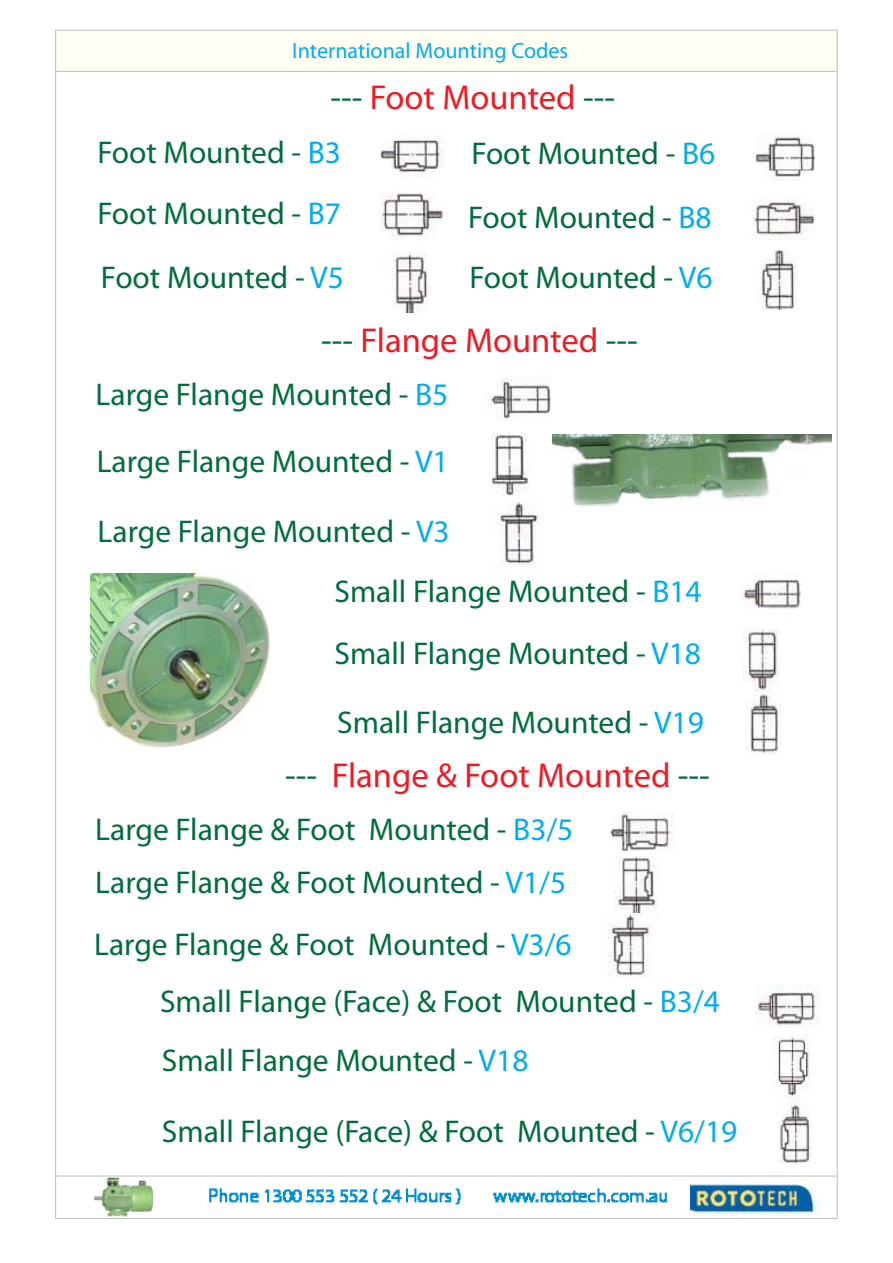
<style>
.page{position:relative;width:893px;height:1263px;background:#fff}
.page>*{position:absolute;margin:0;border:0;box-sizing:border-box;transform-origin:0 0}
.t1{font:34.65px "Myriad Pro";color:#ed1c24}
.t2{font:31.5px/58.1px "Myriad Pro";color:#006e3a}
.t3{font:22.05px "Myriad Pro";color:#00adef}
.s1{color:#006e3a}
.s2{color:#00adef}
</style>
<div class="page">
<div style="left:56px;top:30px;width:781px;height:41px;background:#fffef2"></div>
<hr style="left:55px;top:30px;width:783px;height:1px;background:#bcbdbf">
<hr style="left:55px;top:31px;width:1px;height:40px;background:#bcbdbf">
<hr style="left:837px;top:31px;width:1px;height:40px;background:#bcbdbf">
<hr style="left:55px;top:71px;width:783px;height:1px;background:#bcbdbf">
<hr style="left:55px;top:72px;width:1px;height:1103px;background:#bcbdbf">
<hr style="left:837px;top:72px;width:1px;height:1103px;background:#bcbdbf">
<hr style="left:55px;top:1175px;width:783px;height:1px;background:#bcbdbf">
<hr style="left:55px;top:1176px;width:1px;height:42px;background:#bcbdbf">
<hr style="left:837px;top:1176px;width:1px;height:42px;background:#bcbdbf">
<hr style="left:55px;top:1218px;width:783px;height:1px;background:#bcbdbf">
<img style="left:690px;top:1177px;width:126px;height:40px">
<img style="left:209px;top:1188px;width:458px;height:17px">
<img style="left:84px;top:1175px;width:81px;height:42px">
<img style="left:380px;top:139px;width:64px;height:38px">
<img style="left:380px;top:193px;width:64px;height:46px">
<img style="left:392px;top:252px;width:36px;height:61px">
<img style="left:755px;top:133px;width:59px;height:47px">
<img style="left:753px;top:202px;width:61px;height:38px">
<img style="left:761px;top:250px;width:36px;height:60px">
<img style="left:610px;top:812px;width:64px;height:39px">
<img style="left:614px;top:856px;width:44px;height:57px">
<img style="left:607px;top:914px;width:45px;height:64px">
<img style="left:757px;top:990px;width:62px;height:37px">
<img style="left:774px;top:1035px;width:36px;height:64px">
<img style="left:778px;top:1101px;width:33px;height:62px">
<img style="left:741px;top:573px;width:60px;height:36px">
<img style="left:743px;top:629px;width:37px;height:62px">
<img style="left:746px;top:694px;width:35px;height:60px">
<img style="left:488px;top:376px;width:64px;height:43px">
<img style="left:492px;top:433px;width:37px;height:62px">
<img style="left:499px;top:502px;width:39px;height:64px">
<img style="left:553px;top:435px;width:278px;height:71px">
<img style="left:91px;top:573px;width:179px;height:175px">
<p class="t3" style="left:292px;top:37px;width:278px">International Mounting Codes</p>
<p class="t1" style="left:330px;top:76px;width:286px"><span class="s1">---</span> Foot Mounted <span class="s1">---</span></p>
<p class="t2" style="left:97px;top:121px;width:245px;line-height:61.1px">Foot Mounted - <span class="s2">B3<br></span>Foot Mounted - <span class="s2">B7</span></p>
<p class="t2" style="left:101px;top:248px;width:244px">Foot Mounted - <span class="s2">V5</span></p>
<p class="t2" style="left:468px;top:121px;width:249px;line-height:63.9px">Foot Mounted - <span class="s2">B6<br></span>Foot Mounted - <span class="s2">B8</span></p>
<p class="t2" style="left:469px;top:247px;width:244px">Foot Mounted - <span class="s2">V6</span></p>
<p class="t1" style="left:321px;top:319px;width:318px"><span class="s1">---</span> Flange Mounted <span class="s1">---</span></p>
<p class="t2" style="left:96px;top:361px;width:355px;line-height:66.8px">Large Flange Mounted - <span class="s2">B5<br></span>Large Flange Mounted - <span class="s2">V1</span></p>
<p class="t2" style="left:98px;top:502px;width:354px">Large Flange Mounted - <span class="s2">V3</span></p>
<p class="t2" style="left:334px;top:560px;width:369px;line-height:61.9px">Small Flange Mounted - <span class="s2">B14<br></span>Small Flange Mounted - <span class="s2">V18</span></p>
<p class="t2" style="left:337px;top:693px;width:368px">Small Flange Mounted - <span class="s2">V19</span></p>
<p class="t1" style="left:285px;top:754px;width:426px"><span class="s1">---</span> Flange &amp; Foot Mounted <span class="s1">---</span></p>
<p class="t2" style="left:95px;top:802px;width:480px;line-height:53.1px">Large Flange &amp; Foot Mounted - <span class="s2">B3/5<br></span>Large Flange &amp; Foot Mounted - <span class="s2">V1/5</span></p>
<p class="t2" style="left:160px;top:915px;width:561px;text-indent:-66px">Large Flange &amp; Foot Mounted - <span class="s2">V3/6<br></span>Small Flange (Face) &amp; Foot Mounted - <span class="s2">B3/4<br></span>Small Flange Mounted - <span class="s2">V18</span></p>
<p class="t2" style="left:162px;top:1102px;width:577px">Small Flange (Face) &amp; Foot Mounted - <span class="s2">V6/19</span></p>
</div>
